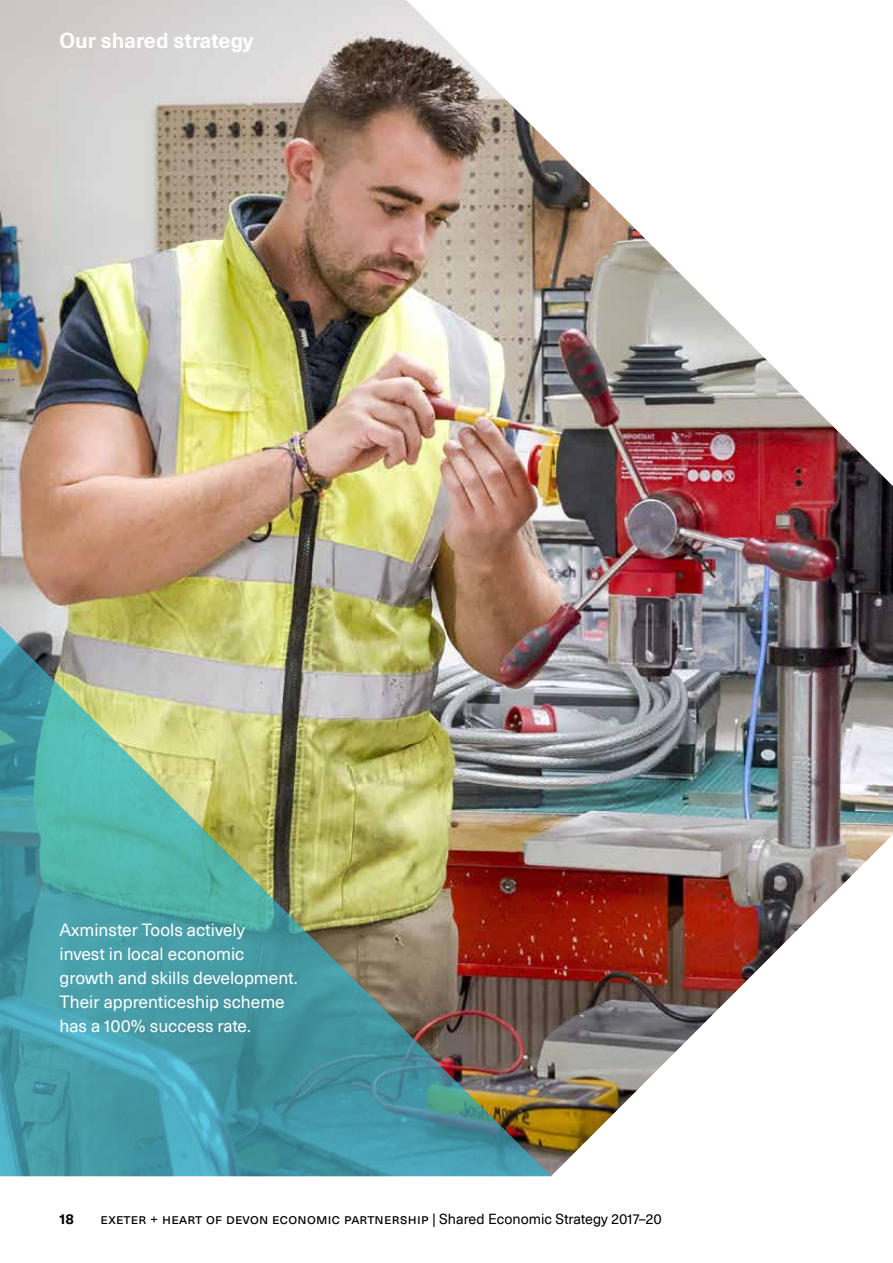
<style>
.page{position:relative;width:893px;height:1263px;background:#fff}
.page>*{position:absolute;margin:0;border:0;box-sizing:border-box;transform-origin:0 0}
.t1{font:700 21px "Neue Haas Unica Pro";color:#fff}
.t2{font:17.25px/24px "Neue Haas Unica Pro";color:#fff}
.t3{font:14.25px "Neue Haas Unica Pro";color:#000}
.t4{font:700 14.25px "Neue Haas Unica Pro";color:#000}
</style>
<div class="page">
<img style="left:0;top:0;width:893px;height:1176px">
<img style="left:0;top:473px;width:551px;height:703px">
<p class="t1" style="left:60px;top:28px;width:195px">Our shared strategy</p>
<p class="t2" style="left:60px;top:918px;width:240px">Axminster Tools actively<br>invest in local economic growth and skills development.<br>Their apprenticeship scheme has a 100% success rate.</p>
<p class="t4" style="left:60px;top:1210px;width:16px">18</p>
<p class="t3" style="left:101px;top:1210px;width:563px">Exete r + Heart of Devon Economic Partnersh ip | Shared Economic Strategy 2017–20</p>
</div>
